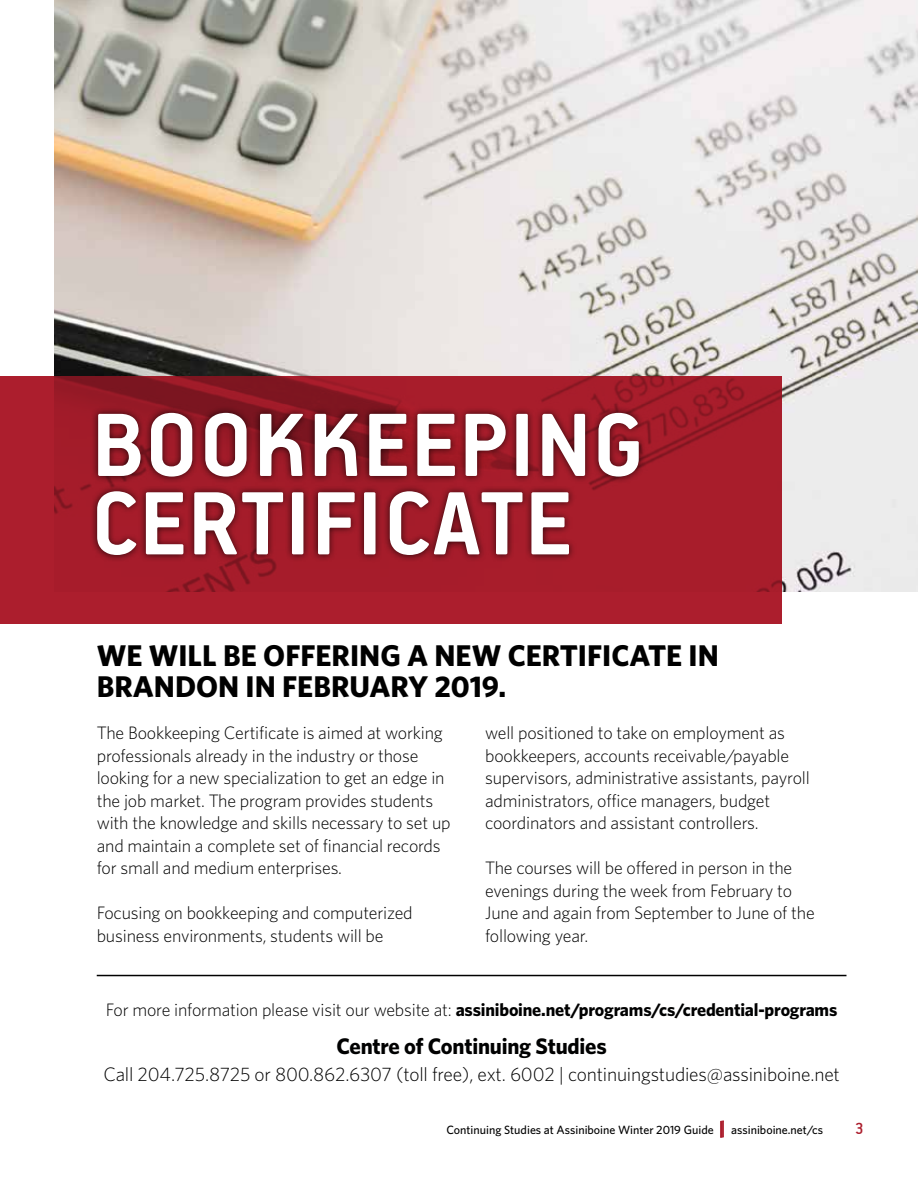
<style>
.page{position:relative;width:918px;height:1188px;background:#fff}
.page>*{position:absolute;margin:0;border:0;box-sizing:border-box;transform-origin:0 0}
.t1{font:700 100.65px/78.4px "PF Handbook Pro";letter-spacing:.01em;color:#fff}
.t2{font:700 30px/31.5px "Whitney";color:#000}
.t3{font:700 22.5px "Whitney";letter-spacing:-.01em;color:#000101}
.t4{font:300 19.5px "Whitney";letter-spacing:-.01em;color:#000101}
.t5{font:300 18px/22.5px "Whitney";letter-spacing:-.01em;color:#000101}
.t6{font:700 18px "Whitney";letter-spacing:-.01em;color:#000101}
.t7{font:500 18px "PF Handbook Pro";color:#ac1e2d}
.t8{font:500 12px "Whitney";color:#000}
.s1{font-weight:300}
.s2{font-weight:900;font-size:18px;color:#ac1e2d}
</style>
<div class="page">
<div style="left:721px;top:1121px;width:3px;height:17px;border:1px solid #ac1e2d"></div>
<hr style="left:0;top:93px;width:1px;height:96px;background:#ac1e2d">
<img style="left:54px;top:0;width:864px;height:591px">
<div style="left:0;top:376px;width:782px;height:248px;background:#ac1e2d"></div>
<div style="left:90px;top:405px;width:556px;height:157px;background:#000;opacity:.75"></div>
<hr style="left:97px;top:975px;width:749px;height:1px;background:#000">
<h1 class="t1" style="left:91px;top:402px;width:554px">BOOKKEEPING<br>CERTIFICATE</h1>
<h2 class="t2" style="left:97px;top:639px;width:624px">WE WILL BE OFFERING A NEW CERTIFICATE IN<br>BRANDON IN FEBRUARY 2019.</h2>
<p class="t5" style="left:97px;top:721px;width:355px">The Bookkeeping Certificate is aimed at working professionals already in the industry or those looking for a new specialization to get an edge in the job market. The program provides students with the knowledge and skills necessary to set up and maintain a complete set of financial records for small and medium enterprises.</p>
<p class="t5" style="left:97px;top:901px;width:317px">Focusing on bookkeeping and computerized business environments, students will be</p>
<p class="t5" style="left:485px;top:721px;width:326px">well positioned to take on employment as bookkeepers, accounts receivable/payable supervisors, administrative assistants, payroll administrators, office managers, budget coordinators and assistant controllers.</p>
<p class="t5" style="left:485px;top:856px;width:331px">The courses will be offered in person in the evenings during the week from February to June and again from September to June of the following year.</p>
<p class="t6" style="left:106px;top:998px;width:733px"><span class="s1">For more information please visit our website at:</span> assiniboine.net/programs/cs/credential-programs</p>
<p class="t3" style="left:336px;top:1031px;width:272px">Centre of Continuing Studies</p>
<p class="t4" style="left:103px;top:1061px;width:738px">Call 204.725.8725 or 800.862.6307 (toll free), ext. 6002 | continuingstudies@assiniboine.net</p>
<p class="t8" style="left:446px;top:1122px;width:378px">Continuing Studies at Assiniboine Winter 2019 Guide <span class="s2">|</span> assiniboine.net/cs</p>
<p class="t7" style="left:855px;top:1118px;width:10px">3</p>
</div>
